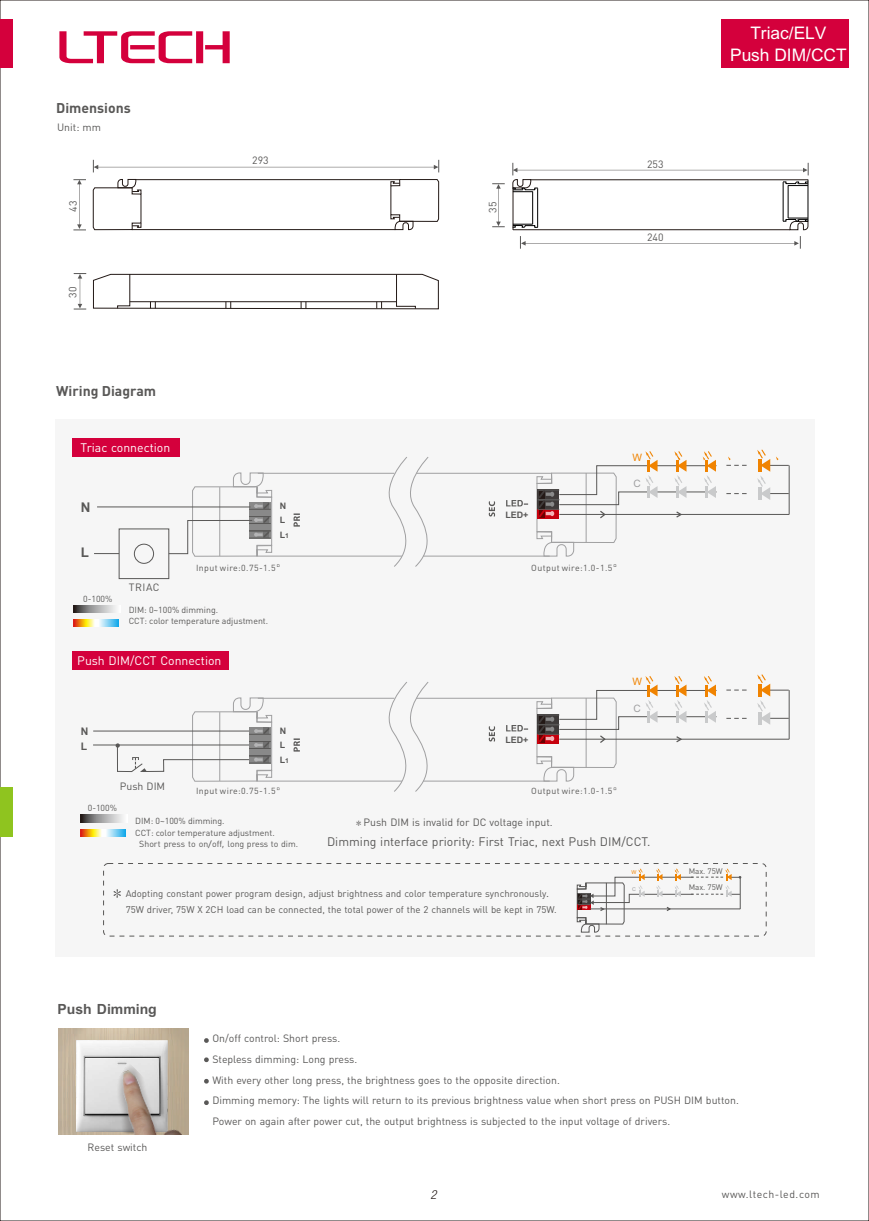
<style>
.page{position:relative;width:869px;height:1221px;background:#fff}
.page>*{position:absolute;margin:0;border:0;box-sizing:border-box;transform-origin:0 0}
.t1{font:17.32px/21.9px "Arial Unicode MS";color:#fff;text-align:center}
.t2{font:700 14px "DIN Pro";color:#595857}
.t3{font:700 14px "Arial";color:#595857}
.t4{font:700 14px "DIN Pro";color:#595857}
.t5{font:700 13.47px "Arial";color:#595857}
.t6{font:italic 300 condensed 12.42px "Helvetica Neue LT";color:#231916}
.t7{font:12.25px "DIN Pro";color:#595857}
.t8{font:12.25px "DIN Pro";color:#fff}
.t9{font:10.5px/20.7px "DIN Pro";color:#595857}
.t10{font:10.5px "DIN Pro";letter-spacing:.05em;color:#595857}
.t11{font:700 10.5px/14.3px "Arial";color:#595857}
.t12{font:10.15px "Arial";color:#f08300}
.t13{font:10.15px "Arial";color:#a0a0a1}
.t14{font:9.62px/15.8px "DIN Pro";color:#595857}
.t15{font:700 8.92px/14.2px "Arial";color:#595857}
.t16{font:8.75px/11.2px "DIN Pro";color:#595857}
.t17{font:8.75px "DIN Pro";letter-spacing:.05em;color:#595857}
.t18{font:8.05px "DIN Pro";color:#595857}
.t19{font:5.25px "Arial";color:#f08300}
.t20{font:5.25px "Arial";color:#a0a0a1}
.s1{font-size:6.65px}
.s2{font-family:"Sim Sun"}
.s3{font-family:"Microsoft Ya Hei"}
</style>
<div class="page">
<div style="left:1px;top:19px;width:12px;height:49px;background:#d4003c"></div>
<div style="left:1px;top:786px;width:12px;height:50px;background:#8fc41f"></div>
<svg style="left:59px;top:31px;width:170px;height:32px"></svg>
<svg style="left:93px;top:160px;width:346px;height:12px"></svg>
<svg style="left:73px;top:179px;width:13px;height:51px"></svg>
<svg style="left:93px;top:179px;width:48px;height:51px"></svg>
<svg style="left:390px;top:179px;width:49px;height:51px"></svg>
<hr style="left:135px;top:179px;width:264px;height:1px;background:#231916">
<hr style="left:132px;top:229px;width:263px;height:1px;background:#231916">
<svg style="left:74px;top:273px;width:12px;height:37px"></svg>
<svg style="left:93px;top:273px;width:346px;height:36px"></svg>
<img style="left:58px;top:1028px;width:130px;height:105px">
<img style="left:77px;top:1040px;width:90px;height:92px">
<svg style="left:100px;top:1062px;width:5px;height:71px"></svg>
<img style="left:105px;top:1060px;width:79px;height:73px">
<svg style="left:204px;top:1038px;width:5px;height:4px"></svg>
<svg style="left:204px;top:1057px;width:5px;height:5px"></svg>
<svg style="left:204px;top:1078px;width:5px;height:5px"></svg>
<svg style="left:204px;top:1100px;width:5px;height:4px"></svg>
<div style="left:720px;top:19px;width:128px;height:49px;background:#d4003c"></div>
<div style="left:55px;top:419px;width:759px;height:538px;background:#f6f6f6"></div>
<div style="left:103px;top:863px;width:663px;height:73px;border:1px dashed #595857;border-radius:5px"></div>
<svg style="left:576px;top:868px;width:165px;height:64px"></svg>
<svg style="left:74px;top:619px;width:45px;height:7px"></svg>
<svg style="left:74px;top:605px;width:40px;height:8px"></svg>
<div style="left:72px;top:439px;width:107px;height:18px;background:#d4003c"></div>
<div style="left:72px;top:651px;width:156px;height:18px;background:#d4003c"></div>
<svg style="left:81px;top:829px;width:45px;height:7px"></svg>
<svg style="left:81px;top:814px;width:40px;height:8px"></svg>
<svg style="left:114px;top:889px;width:7px;height:8px"></svg>
<svg style="left:520px;top:236px;width:280px;height:13px"></svg>
<svg style="left:492px;top:183px;width:12px;height:44px"></svg>
<hr style="left:512px;top:188px;width:1px;height:42px;background:#231916">
<hr style="left:512px;top:229px;width:277px;height:1px;background:#231916">
<hr style="left:807px;top:179px;width:1px;height:42px;background:#000">
<hr style="left:532px;top:191px;width:1px;height:33px;background:#000">
<hr style="left:787px;top:185px;width:1px;height:33px;background:#000">
<hr style="left:537px;top:188px;width:1px;height:39px;background:#000">
<hr style="left:782px;top:182px;width:1px;height:39px;background:#000">
<svg style="left:512px;top:224px;width:26px;height:4px"></svg>
<svg style="left:782px;top:218px;width:26px;height:12px"></svg>
<svg style="left:512px;top:163px;width:296px;height:29px"></svg>
<hr style="left:258px;top:473px;width:136px;height:1px;background:#a0a0a1">
<hr style="left:256px;top:555px;width:146px;height:1px;background:#a0a0a1">
<svg style="left:293px;top:513px;width:7px;height:13px"></svg>
<svg style="left:488px;top:501px;width:7px;height:15px"></svg>
<svg style="left:506px;top:500px;width:22px;height:6px"></svg>
<hr style="left:416px;top:473px;width:135px;height:1px;background:#a0a0a1">
<hr style="left:423px;top:555px;width:126px;height:1px;background:#a0a0a1">
<svg style="left:378px;top:457px;width:55px;height:110px"></svg>
<svg style="left:94px;top:472px;width:185px;height:107px"></svg>
<hr style="left:559px;top:514px;width:229px;height:1px;background:#595857">
<hr style="left:788px;top:465px;width:1px;height:49px;background:#595857">
<svg style="left:726px;top:493px;width:20px;height:1px"></svg>
<svg style="left:726px;top:456px;width:20px;height:10px"></svg>
<svg style="left:757px;top:449px;width:31px;height:51px"></svg>
<svg style="left:536px;top:451px;width:181px;height:105px"></svg>
<hr style="left:258px;top:698px;width:136px;height:1px;background:#a0a0a1">
<hr style="left:256px;top:780px;width:146px;height:1px;background:#a0a0a1">
<svg style="left:293px;top:738px;width:7px;height:13px"></svg>
<svg style="left:488px;top:726px;width:7px;height:15px"></svg>
<svg style="left:506px;top:725px;width:22px;height:6px"></svg>
<hr style="left:416px;top:698px;width:135px;height:1px;background:#a0a0a1">
<hr style="left:423px;top:780px;width:126px;height:1px;background:#a0a0a1">
<svg style="left:378px;top:682px;width:55px;height:110px"></svg>
<hr style="left:93px;top:730px;width:156px;height:1px;background:#595857">
<svg style="left:115px;top:697px;width:157px;height:84px"></svg>
<hr style="left:93px;top:744px;width:156px;height:1px;background:#595857">
<hr style="left:559px;top:738px;width:229px;height:1px;background:#595857">
<hr style="left:788px;top:690px;width:1px;height:49px;background:#595857">
<svg style="left:726px;top:717px;width:20px;height:1px"></svg>
<svg style="left:726px;top:689px;width:20px;height:1px"></svg>
<svg style="left:757px;top:674px;width:31px;height:50px"></svg>
<svg style="left:536px;top:676px;width:181px;height:105px"></svg>
<h2 class="t4" style="left:56px;top:102px;width:76px">Dimensions</h2>
<p class="t9" style="left:57px;top:118px;width:45px">Unit: mm</p>
<p class="t9" style="left:63px;top:212px;width:13px;rotate:-90deg">43</p>
<p class="t9" style="left:63px;top:297px;width:13px;rotate:-90deg">30</p>
<p class="t9" style="left:252px;top:151px;width:18px">293</p>
<p class="t9" style="left:483px;top:213px;width:13px;rotate:-90deg">35</p>
<p class="t9" style="left:646px;top:155px;width:18px">253</p>
<p class="t9" style="left:646px;top:228px;width:18px">240</p>
<h1 class="t1" style="left:729px;top:23px;width:118px">Triac/ELV<br>Push DIM/CCT</h1>
<h2 class="t2" style="left:56px;top:385px;width:101px">Wiring Diagram</h2>
<p class="t8" style="left:81px;top:443px;width:91px">Triac connection</p>
<p class="t5" style="left:81px;top:502px;width:11px">N</p>
<p class="t15" style="left:279px;top:500px;width:11px">N<br>L<br>L<span class="s1">1</span></p>
<p class="t15" style="left:505px;top:508px;width:25px">LED+</p>
<p class="t5" style="left:81px;top:547px;width:10px">L</p>
<p class="t16" style="left:83px;top:594px;width:31px">0-100%</p>
<p class="t9" style="left:129px;top:577px;width:32px">TRIAC</p>
<p class="t17" style="left:196px;top:564px;width:81px">Input wire:0.75-1.5</p>
<p class="t17" style="left:531px;top:564px;width:83px">Output wire:1.0-1.5</p>
<p class="t16" style="left:129px;top:605px;width:141px">DIM: 0~100% dimming.<br>CCT: color temperature adjustment.</p>
<p class="t8" style="left:77px;top:655px;width:146px">Push DIM/CCT Connection</p>
<p class="t11" style="left:81px;top:725px;width:9px">N<br>L</p>
<p class="t15" style="left:279px;top:724px;width:11px">N<br>L<br>L<span class="s1">1</span></p>
<p class="t15" style="left:505px;top:733px;width:25px">LED+</p>
<p class="t17" style="left:196px;top:787px;width:81px">Input wire:0.75-1.5</p>
<p class="t17" style="left:531px;top:787px;width:83px">Output wire:1.0-1.5</p>
<p class="t9" style="left:120px;top:776px;width:47px">Push DIM</p>
<p class="t16" style="left:88px;top:803px;width:31px">0-100%</p>
<p class="t12" style="left:632px;top:453px;width:11px">W</p>
<p class="t13" style="left:633px;top:479px;width:9px">C</p>
<p class="t12" style="left:632px;top:678px;width:11px">W</p>
<p class="t13" style="left:633px;top:704px;width:9px">C</p>
<p class="t9" style="left:356px;top:812px;width:198px"><span class="s2">*</span> Push DIM is invalid for DC voltage input.</p>
<p class="t16" style="left:135px;top:816px;width:141px">DIM: 0~100% dimming.<br>CCT: color temperature adjustment.</p>
<p class="t16" style="left:139px;top:839px;width:160px">Short press to on<span class="s3">/</span>off<span class="s3">,</span> long press to dim.</p>
<p class="t7" style="left:327px;top:836px;width:325px">Dimming interface priority: First Triac, next Push DIM/CCT.</p>
<p class="t14" style="left:126px;top:886px;width:432px">Adopting constant power program design, adjust brightness and color temperature synchronously<span class="s3">.<br></span>75W driver, 75W X 2CH load can be connected, the total power of the 2 channels will be kept in 75W.</p>
<p class="t19" style="left:631px;top:870px;width:6px">W</p>
<p class="t18" style="left:688px;top:867px;width:35px">Max. 75W</p>
<p class="t20" style="left:632px;top:887px;width:5px">C</p>
<p class="t18" style="left:688px;top:883px;width:35px">Max. 75W</p>
<h2 class="t3" style="left:58px;top:1003px;width:101px">Push Dimming</h2>
<p class="t9" style="left:88px;top:1137px;width:61px">Reset switch</p>
<p class="t9" style="left:212px;top:1029px;width:527px">On/off control: Short press.<br>Stepless dimming: Long press.<br>With every other long press, the brightness goes to the opposite direction.<br>Dimming memory: The lights will return to its previous brightness value when short press on PUSH DIM button.<br>Power on again after power cut, the output brightness is subjected to the input voltage of drivers.</p>
<p class="t6" style="left:430px;top:1187px;width:7px">2</p>
<p class="t10" style="left:721px;top:1190px;width:99px">www.ltech-led.com</p>
</div>
